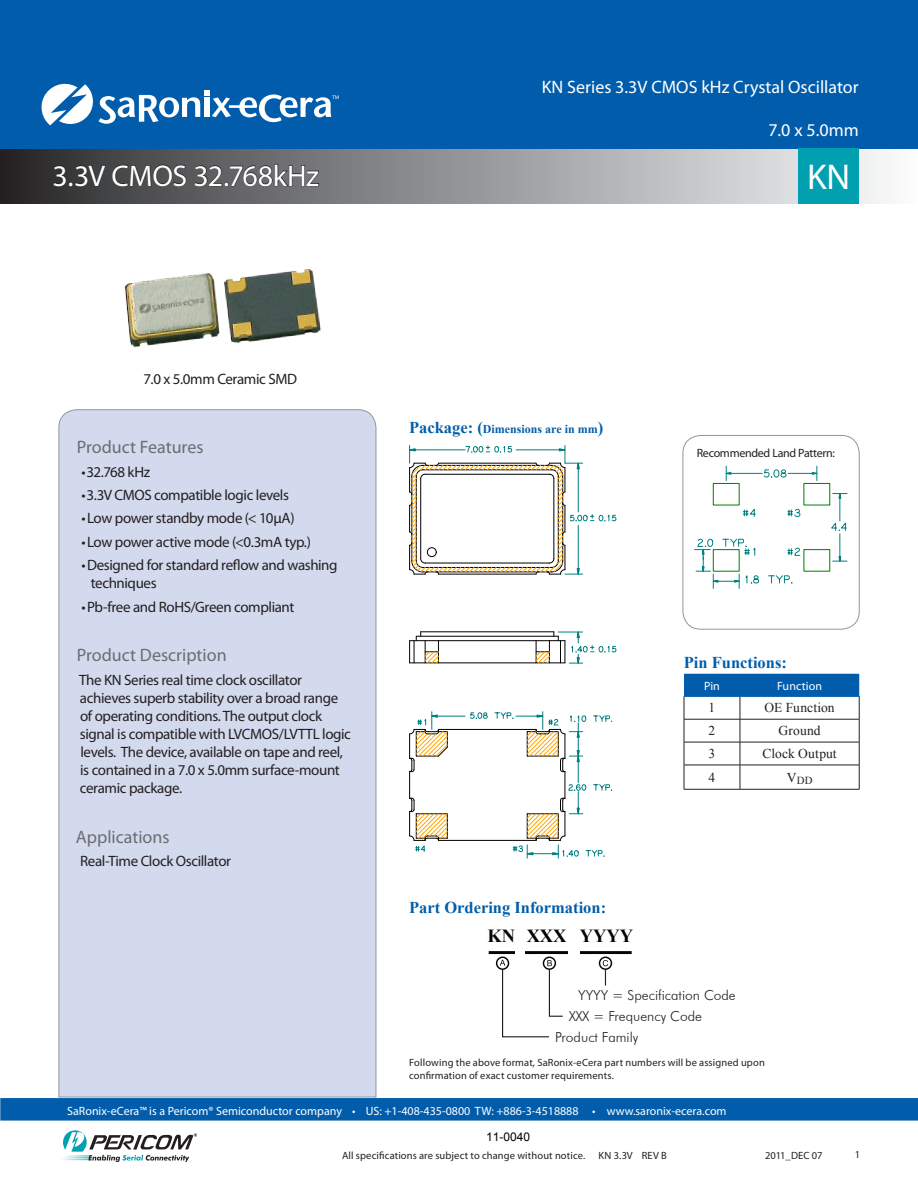
<style>
.page{position:relative;width:918px;height:1188px;background:#fff}
.page>*{position:absolute;margin:0;border:0;box-sizing:border-box;transform-origin:0 0}
.t1{font:36px "Myriad Pro";color:#fff}
.t2{font:30px "Myriad Pro";letter-spacing:-.01em;color:#fff}
.t3{font:700 18.45px "Times New Roman";color:#050504}
.t4{font:18px "Myriad Pro";color:#fff}
.t5{font:18px "Myriad Pro";color:#6c6d70}
.t6{font:700 16.5px "Times New Roman";color:#015dab}
.t7{font:15px/18px "Myriad Pro";letter-spacing:-.025em;color:#231f20}
.t8{font:300 13.8px "Futura BT";color:#231f20}
.t9{font:13.5px "Times New Roman";letter-spacing:.005em;color:#231f20}
.t10{font:12px "Myriad Pro";color:#fff}
.t11{font:700 12px "Times New Roman";color:#015dab}
.t12{font:12px "Myriad Pro";letter-spacing:-.025em;color:#231f20}
.t13{font:12px "Arial";color:#000}
.t14{font:10.8px "Times New Roman";color:#231f20}
.t15{font:10.5px/12.6px "Myriad Pro";letter-spacing:.01em;color:#231f20}
.s1{font-size:16.5px}
</style>
<div class="page">
<svg style="left:62px;top:1130px;width:135px;height:32px"></svg>
<div style="left:0;top:1098px;width:918px;height:23px;background:#015dab"></div>
<svg style="left:0;top:148px;width:916px;height:55px;background:#919498"></svg>
<div style="left:0;top:0;width:917px;height:148px;background:#015dab"></div>
<svg style="left:53px;top:165px;width:53px;height:25px"></svg>
<svg style="left:112px;top:161px;width:75px;height:27px;background:#444445"></svg>
<svg style="left:194px;top:164px;width:126px;height:23px;background:#565658"></svg>
<svg style="left:41px;top:83px;width:298px;height:42px"></svg>
<div style="left:799px;top:148px;width:60px;height:56px;background:#00a0b0"></div>
<div style="left:58px;top:409px;width:319px;height:689px;background:#d3daee"></div>
<hr style="left:438px;top:840px;width:98px;height:1px;background:#000">
<hr style="left:438px;top:729px;width:98px;height:1px;background:#000">
<hr style="left:410px;top:663px;width:155px;height:1px;background:#000">
<hr style="left:410px;top:640px;width:155px;height:1px;background:#000">
<hr style="left:416px;top:636px;width:142px;height:1px;background:#000">
<hr style="left:421px;top:632px;width:133px;height:1px;background:#000">
<svg style="left:409px;top:632px;width:30px;height:31px"></svg>
<svg style="left:536px;top:631px;width:80px;height:33px"></svg>
<svg style="left:409px;top:445px;width:207px;height:130px"></svg>
<svg style="left:409px;top:712px;width:79px;height:140px"></svg>
<svg style="left:495px;top:712px;width:117px;height:146px"></svg>
<svg style="left:684px;top:674px;width:176px;height:115px"></svg>
<hr style="left:684px;top:789px;width:56px;height:1px;background:#231f20">
<hr style="left:740px;top:789px;width:119px;height:1px;background:#231f20">
<img style="left:124px;top:269px;width:197px;height:79px">
<div style="left:683px;top:435px;width:177px;height:195px;border:1px solid #939598;border-radius:18px"></div>
<svg style="left:769px;top:575px;width:23px;height:9px"></svg>
<svg style="left:725px;top:466px;width:93px;height:15px"></svg>
<svg style="left:695px;top:538px;width:64px;height:50px"></svg>
<svg style="left:743px;top:509px;width:13px;height:8px"></svg>
<svg style="left:788px;top:509px;width:13px;height:8px"></svg>
<svg style="left:788px;top:548px;width:13px;height:8px"></svg>
<svg style="left:830px;top:490px;width:17px;height:74px"></svg>
<div style="left:713px;top:549px;width:26px;height:22px;border:1px solid #008000"></div>
<div style="left:713px;top:483px;width:26px;height:22px;border:1px solid #008000"></div>
<div style="left:804px;top:483px;width:26px;height:22px;border:1px solid #008000"></div>
<div style="left:804px;top:549px;width:26px;height:22px;border:1px solid #008000"></div>
<hr style="left:489px;top:951px;width:143px;height:3px;background:#050504">
<div style="left:516px;top:949px;width:9px;height:7px;background:#fff"></div>
<div style="left:568px;top:948px;width:11px;height:8px;background:#fff"></div>
<div style="left:599px;top:957px;width:13px;height:13px;border:1px solid #050504;border-radius:50%"></div>
<div style="left:543px;top:957px;width:13px;height:13px;border:1px solid #050504;border-radius:50%"></div>
<div style="left:496px;top:957px;width:13px;height:13px;border:1px solid #050504;border-radius:50%"></div>
<svg style="left:500px;top:960px;width:63px;height:78px"></svg>
<svg style="left:603px;top:960px;width:5px;height:26px"></svg>
<h2 class="t2" style="left:52px;top:157px;width:268px">3.3V CMOS 32.768kHz</h2>
<p class="t4" style="left:542px;top:76px;width:318px">KN Series 3.3V CMOS kHz Crystal Oscillator</p>
<p class="t4" style="left:768px;top:119px;width:92px">7.0 x 5.0mm</p>
<h1 class="t1" style="left:807px;top:154px;width:45px">KN</h1>
<p class="t7" style="left:143px;top:370px;width:155px">7.0 x 5.0mm Ceramic SMD</p>
<p class="t5" style="left:77px;top:436px;width:128px">Product Features</p>
<p class="t7" style="left:81px;top:462px;width:70px">•32.768 kHz</p>
<p class="t7" style="left:81px;top:486px;width:209px">•3.3V CMOS compatible logic levels</p>
<p class="t7" style="left:81px;top:509px;width:215px">•Low power standby mode (&lt; 10µA)</p>
<p class="t7" style="left:81px;top:533px;width:231px">•Low power active mode (&lt;0.3mA typ.)</p>
<p class="t7" style="left:91px;top:556px;width:248px;text-indent:-9px">•Designed for standard reflow and washing techniques</p>
<p class="t7" style="left:81px;top:597px;width:215px">•Pb-free and RoHS/Green compliant</p>
<p class="t5" style="left:77px;top:644px;width:151px">Product Description</p>
<p class="t7" style="left:79px;top:671px;width:273px">The KN Series real time clock oscillator achieves superb stability over a broad range of operating conditions. The output clock signal is compatible with LVCMOS/LVTTL logic levels. The device, available on tape and reel, is contained in a 7.0 x 5.0mm surface-mount ceramic package.</p>
<p class="t5" style="left:76px;top:825px;width:95px">Applications</p>
<p class="t7" style="left:80px;top:852px;width:153px">Real-Time Clock Oscillator</p>
<p class="t11" style="left:409px;top:420px;width:196px"><span class="s1">Package: (</span>Dimensions are in mm<span class="s1">)</span></p>
<p class="t12" style="left:697px;top:445px;width:140px">Recommended Land Pattern:</p>
<p class="t6" style="left:409px;top:896px;width:199px">Part Ordering Information:</p>
<p class="t3" style="left:488px;top:923px;width:147px">KN XXX YYYY</p>
<p class="t6" style="left:684px;top:651px;width:105px">Pin Functions:</p>
<p class="t10" style="left:704px;top:678px;width:17px">Pin</p>
<p class="t10" style="left:777px;top:678px;width:47px">Function</p>
<p class="t9" style="left:709px;top:699px;width:8px">1</p>
<p class="t9" style="left:765px;top:699px;width:72px">OE Function</p>
<p class="t9" style="left:709px;top:722px;width:8px">2</p>
<p class="t9" style="left:778px;top:722px;width:44px">Ground</p>
<p class="t9" style="left:709px;top:745px;width:8px">3</p>
<p class="t9" style="left:763px;top:745px;width:76px">Clock Output</p>
<p class="t9" style="left:709px;top:768px;width:8px">4</p>
<p class="t14" style="left:787px;top:773px;width:27px"><sup>V</sup>DD</p>
<p class="t8" style="left:578px;top:987px;width:159px">YYYY = Specification Code</p>
<p class="t8" style="left:569px;top:1008px;width:134px">XXX = Frequency Code</p>
<p class="t8" style="left:555px;top:1028px;width:85px">Product Family</p>
<p class="t15" style="left:409px;top:1056px;width:357px">Following the above format, SaRonix-eCera part numbers will be assigned upon confirmation of exact customer requirements.</p>
<p class="t10" style="left:67px;top:1103px;width:661px">SaRonix-eCera™ is a Pericom® Semiconductor company • US: +1-408-435-0800 TW: +886-3-4518888 • www.saronix-ecera.com</p>
<p class="t13" style="left:486px;top:1129px;width:46px">11-0040</p>
<p class="t15" style="left:342px;top:1149px;width:245px">All specifications are subject to change without notice.</p>
<p class="t15" style="left:599px;top:1149px;width:70px">KN 3.3V REV B</p>
<p class="t15" style="left:765px;top:1149px;width:59px">2011_DEC 07</p>
<p class="t15" style="left:855px;top:1148px;width:7px">1</p>
</div>
